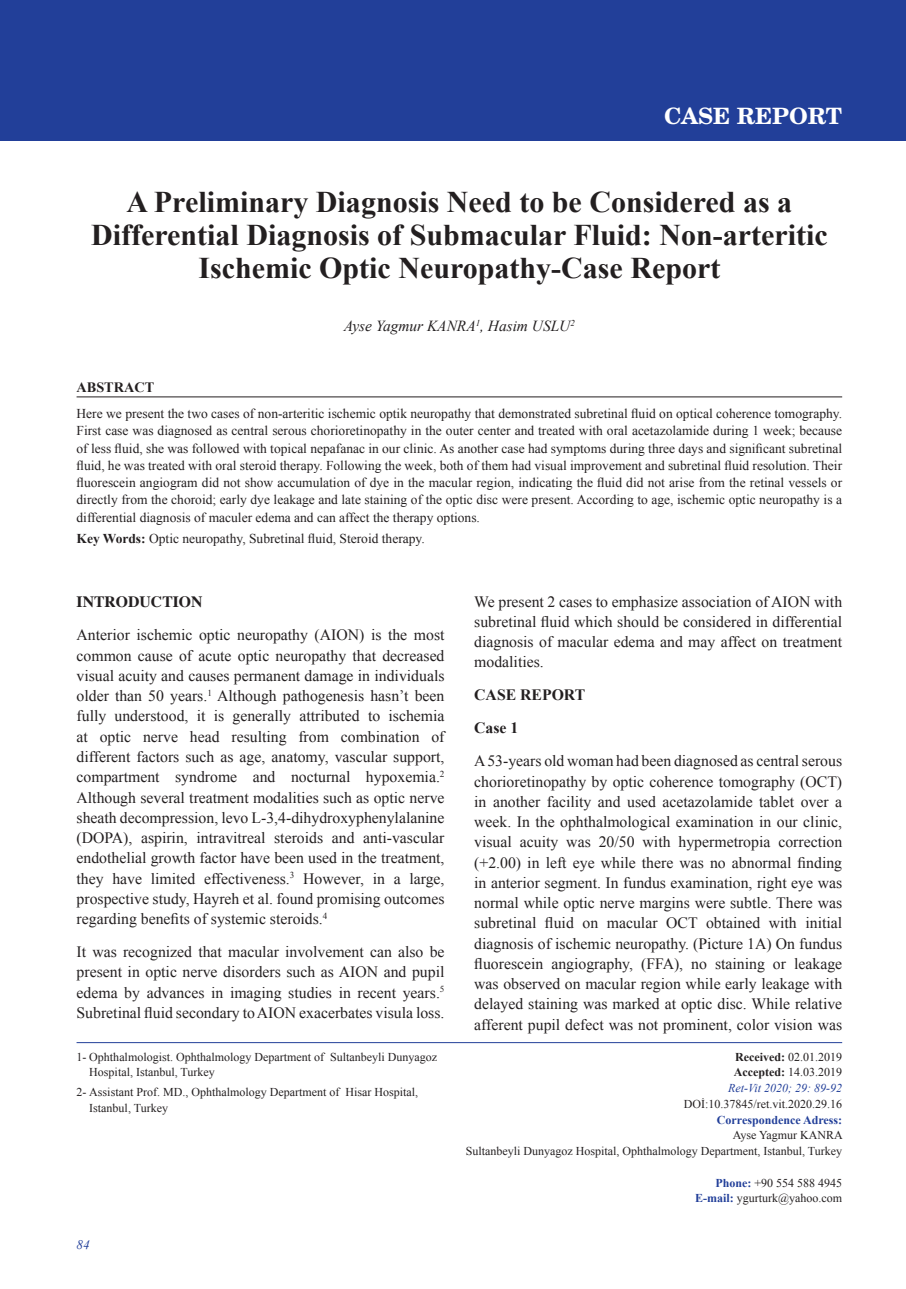
<style>
.page{position:relative;width:906px;height:1289px;background:#fff}
.page>*{position:absolute;margin:0;border:0;box-sizing:border-box;transform-origin:0 0}
.t1{font:700 30px/33px "Times New Roman";color:#231f20;text-align:center}
.t2{font:700 22.5px "Te X Gyre Schola";color:#fff}
.t3{font:15.75px/20.2px "Times New Roman";color:#231f20;text-align:justify}
.t4{font:700 15.75px/33px "Times New Roman";color:#231f20}
.t5{font:700 15.75px "Times";color:#231f20}
.t6{font:italic 15.3px "Times New Roman";color:#231f20}
.t7{font:700 14.25px "Times New Roman";color:#231f20}
.t8{font:13.5px/17.2px "Times New Roman";color:#231f20;text-align:justify}
.t9{font:italic 13.2px "Times New Roman";color:#223f99}
.t10{font:12px/15.8px "Times New Roman";color:#231f20}
.t11{font:700 12px "Times New Roman";color:#223f99}
.s1{font-weight:700}
.s2{font-style:italic;color:#223f99}
.s3{font-weight:700;color:#223f99}
</style>
<div class="page">
<div style="left:0;top:0;width:906px;height:140px;background:#223f99"></div>
<hr style="left:77px;top:1042px;width:765px;height:1px;background:#223f99">
<hr style="left:77px;top:396px;width:765px;height:1px;background:#231f20">
<h2 class="t2" style="left:664px;top:107px;width:180px">CASE REPORT</h2>
<h1 class="t1" style="left:91px;top:185px;width:738px">A Preliminary Diagnosis Need to be Considered as a<br>Differential Diagnosis of Submacular Fluid: Non-arteritic<br>Ischemic Optic Neuropathy-Case Report</h1>
<p class="t6" style="left:344px;top:318px;width:232px">Ayse Yagmur KANRA<sup>1</sup>, Hasim USLU<sup>2</sup></p>
<p class="t7" style="left:77px;top:379px;width:79px">ABSTRACT</p>
<p class="t8" style="left:77px;top:405px;width:767px">Here we present the two cases of non-arteritic ischemic optik neuropathy that demonstrated subretinal fluid on optical coherence tomography.<br>First case was diagnosed as central serous chorioretinopathy in the outer center and treated with oral acetazolamide during 1 week; because of less fluid, she was followed with topical nepafanac in our clinic. As another case had symptoms during three days and significant subretinal fluid, he was treated with oral steroid therapy. Following the week, both of them had visual improvement and subretinal fluid resolution. Their fluorescein angiogram did not show accumulation of dye in the macular region, indicating the fluid did not arise from the retinal vessels or directly from the choroid; early dye leakage and late staining of the optic disc were present. According to age, ischemic optic neuropathy is a differential diagnosis of maculer edema and can affect the therapy options.</p>
<p class="t8" style="left:77px;top:530px;width:350px"><span class="s1">Key Words:</span> Optic neuropathy, Subretinal fluid, Steroid therapy.</p>
<p class="t5" style="left:77px;top:595px;width:127px">INTRODUCTION</p>
<p class="t3" style="left:77px;top:625px;width:369px">Anterior ischemic optic neuropathy (AION) is the most common cause of acute optic neuropathy that decreased visual acuity and causes permanent damage in individuals older than 50 years.<sup>1</sup> Although pathogenesis hasn’t been fully understood, it is generally attributed to ischemia at optic nerve head resulting from combination of different factors such as age, anatomy, vascular support, compartment syndrome and nocturnal hypoxemia.<sup>2<br></sup>Although several treatment modalities such as optic nerve sheath decompression, levo L-3,4-dihydroxyphenylalanine (DOPA), aspirin, intravitreal steroids and anti-vascular endothelial growth factor have been used in the treatment, they have limited effectiveness.<sup>3</sup> However, in a large, prospective study, Hayreh et al. found promising outcomes regarding benefits of systemic steroids.<sup>4</sup></p>
<p class="t3" style="left:77px;top:941px;width:369px">It was recognized that macular involvement can also be present in optic nerve disorders such as AION and pupil edema by advances in imaging studies in recent years.<sup>5<br></sup>Subretinal fluid secondary to AION exacerbates visula loss.</p>
<p class="t10" style="left:89px;top:1048px;width:349px;text-indent:-13px">1- Ophthalmologist. Ophthalmology Department of Sultanbeyli Dunyagoz<br>Hospital, Istanbul, Turkey</p>
<p class="t10" style="left:89px;top:1084px;width:330px;text-indent:-13px">2- Assistant Prof. MD., Ophthalmology Department of Hisar Hospital,<br>Istanbul, Turkey</p>
<p class="t9" style="left:77px;top:1237px;width:15px">84</p>
<p class="t3" style="left:474px;top:591px;width:369px">We present 2 cases to emphasize association of AION with subretinal fluid which should be considered in differential diagnosis of macular edema and may affect on treatment modalities.</p>
<p class="t4" style="left:474px;top:678px;width:113px">CASE REPORT<br>Case 1</p>
<p class="t3" style="left:474px;top:751px;width:369px">A 53-years old woman had been diagnosed as central serous chorioretinopathy by optic coherence tomography (OCT) in another facility and used acetazolamide tablet over a week. In the ophthalmological examination in our clinic, visual acuity was 20/50 with hypermetropia correction (+2.00) in left eye while there was no abnormal finding in anterior segment. In fundus examination, right eye was normal while optic nerve margins were subtle. There was subretinal fluid on macular OCT obtained with initial diagnosis of ischemic neuropathy. (Picture 1A) On fundus fluorescein angiography, (FFA), no staining or leakage was observed on macular region while early leakage with delayed staining was marked at optic disc. While relative afferent pupil defect was not prominent, color vision was</p>
<p class="t10" style="left:728px;top:1048px;width:116px;text-align:center"><span class="s1">Received:</span> 02.01.2019<br><span class="s1">Accepted:</span> 14.03.2019<br><span class="s2">Ret-Vit 2020; 29: 89-92</span></p>
<p class="t10" style="left:684px;top:1095px;width:160px">DOİ:10.37845/ret.vit.2020.29.16</p>
<p class="t11" style="left:717px;top:1112px;width:127px">Correspondence Adress:</p>
<p class="t10" style="left:466px;top:1127px;width:378px;text-align:right">Ayse Yagmur KANRA<br>Sultanbeyli Dunyagoz Hospital, Ophthalmology Department, Istanbul, Turkey</p>
<p class="t10" style="left:695px;top:1174px;width:149px;text-align:right"><span class="s3">Phone:</span> +90 554 588 4945<br><span class="s3">E-mail:</span> ygurturk@yahoo.com</p>
</div>
